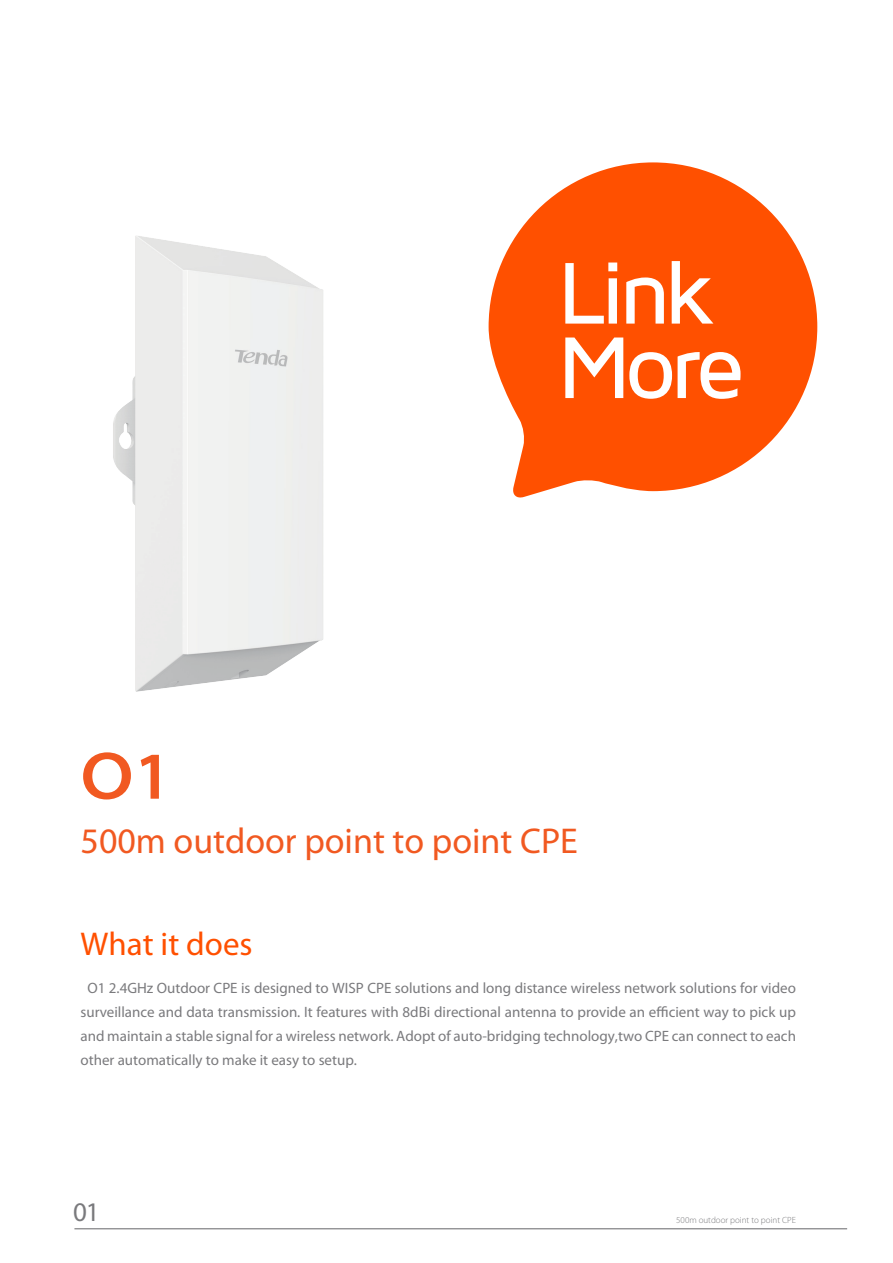
<style>
.page{position:relative;width:893px;height:1263px;background:#fff}
.page>*{position:absolute;margin:0;border:0;box-sizing:border-box;transform-origin:0 0}
.t1{font:600 semi-expanded 67.5px "Myriad Pro";color:#f15921}
.t2{font:36px "Myriad Pro";color:#f15921}
.t3{font:33px "Myriad Pro";color:#ff5000}
.t4{font:27px "Myriad Pro";color:#7a7a7d}
.t5{font:15px/24px "Myriad Pro";color:#7a7a7d;text-align:justify}
.t6{font:300 9px "Myriad Pro";color:#7a7a7d}
</style>
<div class="page">
<svg style="left:489px;top:162px;width:328px;height:336px;fill:#ff5000"></svg>
<svg style="left:565px;top:262px;width:52px;height:62px"></svg>
<svg style="left:626px;top:277px;width:38px;height:47px"></svg>
<svg style="left:672px;top:261px;width:41px;height:63px"></svg>
<svg style="left:565px;top:337px;width:58px;height:61px"></svg>
<svg style="left:629px;top:352px;width:43px;height:47px"></svg>
<svg style="left:678px;top:352px;width:62px;height:47px"></svg>
<hr style="left:74px;top:1228px;width:773px;height:1px;background:#656568">
<img style="left:113px;top:236px;width:210px;height:456px">
<h1 class="t1" style="left:81px;top:738px;width:94px">O1</h1>
<h2 class="t2" style="left:81px;top:821px;width:499px">500m outdoor point to point CPE</h2>
<h3 class="t3" style="left:81px;top:926px;width:174px">What it does</h3>
<p class="t5" style="left:81px;top:976px;width:717px;text-indent:7px">O1 2.4GHz Outdoor CPE is designed to WISP CPE solutions and long distance wireless network solutions for video surveillance and data transmission. It features with 8dBi directional antenna to provide an efficient way to pick up and maintain a stable signal for a wireless network. Adopt of auto-bridging technology,two CPE can connect to each other automatically to make it easy to setup.</p>
<h3 class="t4" style="left:73px;top:1197px;width:28px">01</h3>
<p class="t6" style="left:676px;top:1215px;width:121px">500m outdoor point to point CPE</p>
</div>
